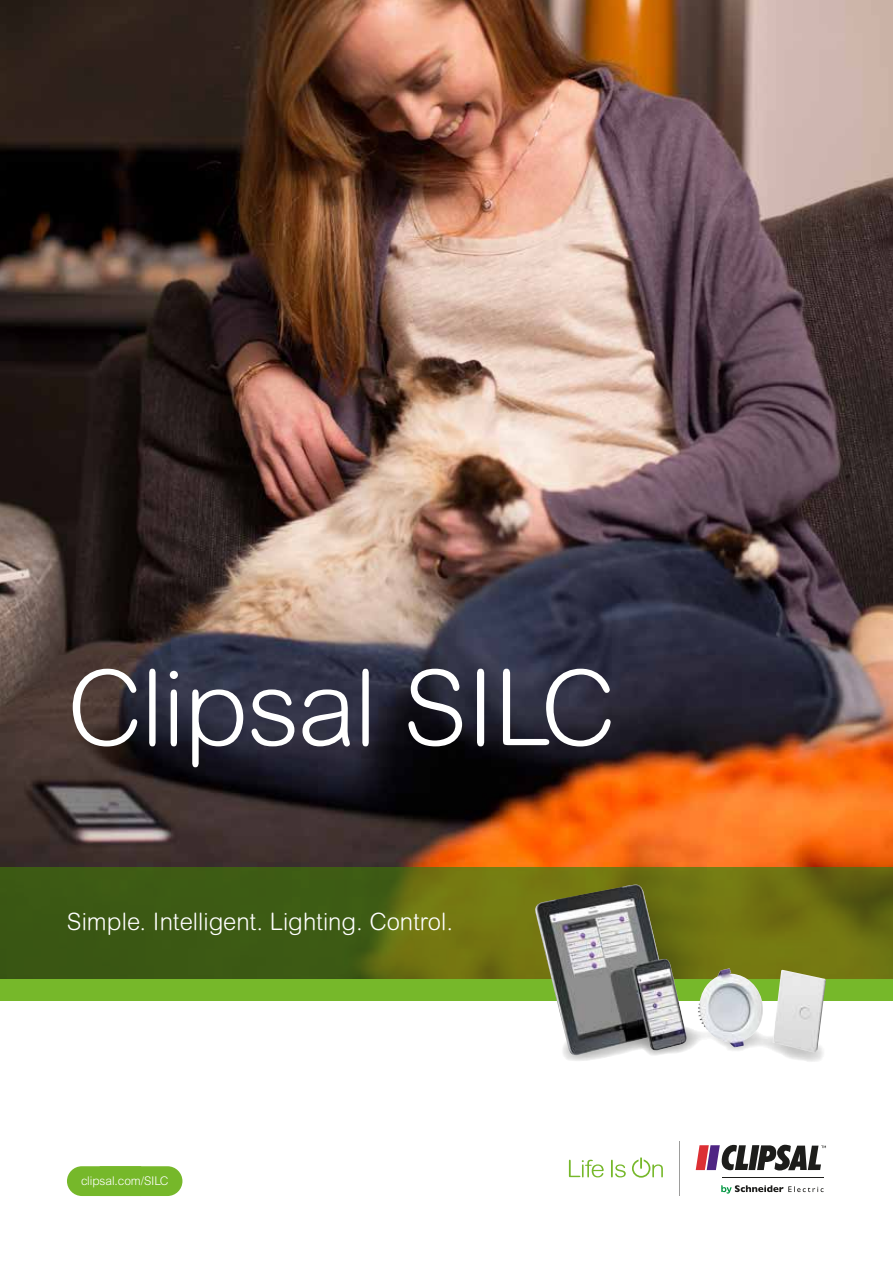
<style>
.page{position:relative;width:893px;height:1263px;background:#fff}
.page>*{position:absolute;margin:0;border:0;box-sizing:border-box;transform-origin:0 0}
.t1{font:300 105px "Arial Rounded MT Std";letter-spacing:-.015em;color:#fff}
.t2{font:300 24px "Arial Rounded MT Std";color:#fff}
.t3{font:300 12px "Arial MT Std";letter-spacing:-.01em;color:#fff}
</style>
<div class="page">
<img style="left:0;top:0;width:893px;height:867px">
<svg style="left:0;top:867px;width:893px;height:134px;background:#567016"></svg>
<svg style="left:67px;top:1166px;width:115px;height:30px;background:#7dbc36"></svg>
<svg style="left:565px;top:1057px;width:257px;height:5px"></svg>
<img style="left:535px;top:884px;width:291px;height:173px">
<svg style="left:569px;top:1160px;width:35px;height:17px"></svg>
<svg style="left:611px;top:1160px;width:15px;height:17px"></svg>
<svg style="left:632px;top:1157px;width:31px;height:20px"></svg>
<hr style="left:679px;top:1142px;width:1px;height:54px;background:#9d9d9c">
<svg style="left:721px;top:1185px;width:103px;height:8px"></svg>
<hr style="left:722px;top:1178px;width:102px;height:1px;background:#1d1d1b">
<svg style="left:696px;top:1145px;width:130px;height:25px"></svg>
<h1 class="t1" style="left:67px;top:648px;width:550px">Clipsal SILC</h1>
<p class="t2" style="left:67px;top:908px;width:388px">Simple. Intelligent. Lighting. Control.</p>
<p class="t3" style="left:81px;top:1173px;width:89px">clipsal.com/SILC</p>
</div>
